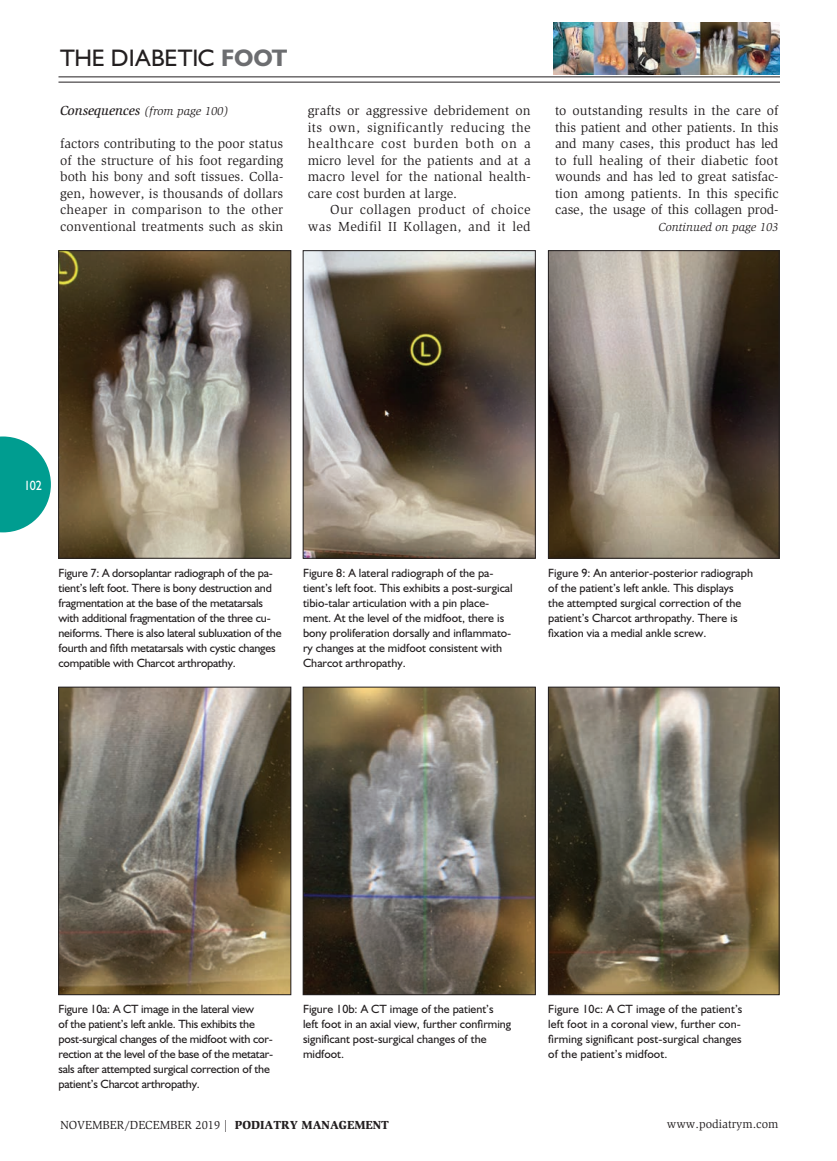
<style>
.page{position:relative;width:837px;height:1161px;background:#fff}
.page>*{position:absolute;margin:0;border:0;box-sizing:border-box;transform-origin:0 0}
.t1{font:24px "Humanist 521 BT";color:#231f20}
._2011-Global_Text{font:13.5px/16.5px "Slimbach";letter-spacing:.005em;color:#231f20;text-align:justify}
._2011-Global_Text-2{font:13.5px/16.5px "Slimbach";letter-spacing:.025em;color:#231f20;text-align:right}
.t2{font:13.5px "Humanist 521 BT";color:#fff;scale:.9 1}
._2011-Photo_Caption{font:12px/15px "Humanist 521 BT";color:#231f20}
.t3{font:12px "Slimbach";color:#231f20}
.t4{font:italic 12px "Slimbach";color:#231f20}
.s1{font-weight:700;color:#6c6d70}
.s2{font-weight:500;font-size:13.5px}
.s3{font-weight:900}
</style>
<div class="page">
<svg style="left:0;top:436px;width:51px;height:96px"></svg>
<hr style="left:58px;top:76px;width:722px;height:1px;background:#231f20">
<hr style="left:58px;top:82px;width:722px;height:1px;background:#231f20">
<img style="left:554px;top:22px;width:226px;height:53px">
<img style="left:60px;top:253px;width:229px;height:303px">
<div style="left:58px;top:251px;width:233px;height:307px;border:1px solid #231f20"></div>
<img style="left:305px;top:253px;width:228px;height:303px">
<div style="left:303px;top:251px;width:232px;height:307px;border:1px solid #231f20"></div>
<img style="left:550px;top:253px;width:227px;height:303px">
<div style="left:548px;top:251px;width:231px;height:307px;border:1px solid #231f20"></div>
<img style="left:60px;top:689px;width:229px;height:304px">
<div style="left:58px;top:687px;width:233px;height:308px;border:1px solid #231f20"></div>
<img style="left:305px;top:689px;width:228px;height:304px">
<div style="left:303px;top:687px;width:232px;height:308px;border:1px solid #231f20"></div>
<img style="left:550px;top:689px;width:227px;height:304px">
<div style="left:548px;top:687px;width:231px;height:308px;border:1px solid #231f20"></div>
<p class="t1" style="left:60px;top:43px;width:229px">THE DIABETIC <span class="s1">FOOT</span></p>
<p class="t4" style="left:60px;top:104px;width:170px"><span class="s2">Consequences</span> (from page 100)</p>
<p class="_2011-Global_Text" style="left:60px;top:136px;width:225px">factors contributing to the poor status of the structure of his foot regarding both his bony and soft tissues. Colla&shy;gen, however, is thousands of dollars cheaper in comparison to the other conventional treatments such as skin</p>
<p class="_2011-Global_Text" style="left:308px;top:103px;width:225px">grafts or aggressive debridement on its own, significantly reducing the healthcare cost burden both on a micro level for the patients and at a macro level for the national health&shy;care cost burden at large.</p>
<p class="_2011-Global_Text-2" style="left:308px;top:202px;width:225px">Our collagen product of choice was Medifil II Kollagen, and it led</p>
<p class="_2011-Global_Text" style="left:555px;top:102px;width:225px">to outstanding results in the care of this patient and other patients. In this and many cases, this product has led to full healing of their diabetic foot wounds and has led to great satisfac&shy;tion among patients. In this specific case, the usage of this collagen prod-</p>
<p class="t4" style="left:659px;top:220px;width:121px">Continued on page 103</p>
<p class="t2" style="left:24px;top:477px;width:21px">102</p>
<p class="_2011-Photo_Caption" style="left:58px;top:565px;width:225px">Figure 7: A dorsoplantar radiograph of the pa&shy;tient’s left foot. There is bony destruction and fragmentation at the base of the metatarsals with additional fragmentation of the three cu&shy;neiforms. There is also lateral subluxation of the fourth and fifth metatarsals with cystic changes compatible with Charcot arthropathy.</p>
<p class="_2011-Photo_Caption" style="left:303px;top:565px;width:211px">Figure 8: A lateral radiograph of the pa&shy;tient’s left foot. This exhibits a post-surgical tibio-talar articulation with a pin place&shy;ment. At the level of the midfoot, there is bony proliferation dorsally and inflammato&shy;ry changes at the midfoot consistent with Charcot arthropathy.</p>
<p class="_2011-Photo_Caption" style="left:548px;top:565px;width:206px">Figure 9: An anterior-posterior radiograph of the patient’s left ankle. This displays<br>the attempted surgical correction of the patient’s Charcot arthropathy. There is fixation via a medial ankle screw.</p>
<p class="_2011-Photo_Caption" style="left:58px;top:1002px;width:216px">Figure 10a: A CT image in the lateral view<br>of the patient’s left ankle. This exhibits the post-surgical changes of the midfoot with cor&shy;rection at the level of the base of the metatar&shy;sals after attempted surgical correction of the patient’s Charcot arthropathy.</p>
<p class="_2011-Photo_Caption" style="left:303px;top:1002px;width:210px">Figure 10b: A CT image of the patient’s left foot in an axial view, further confirming significant post-surgical changes of the midfoot.</p>
<p class="_2011-Photo_Caption" style="left:548px;top:1002px;width:196px">Figure 10c: A CT image of the patient’s left foot in a coronal view, further con&shy;firming significant post-surgical changes of the patient’s midfoot.</p>
<p class="t3" style="left:60px;top:1118px;width:331px">NOVEMBER/DECEMBER 2019 | <span class="s3">PODIATRY MANAGEMENT</span></p>
<p class="t3" style="left:667px;top:1117px;width:113px">www.podiatrym.com</p>
</div>
